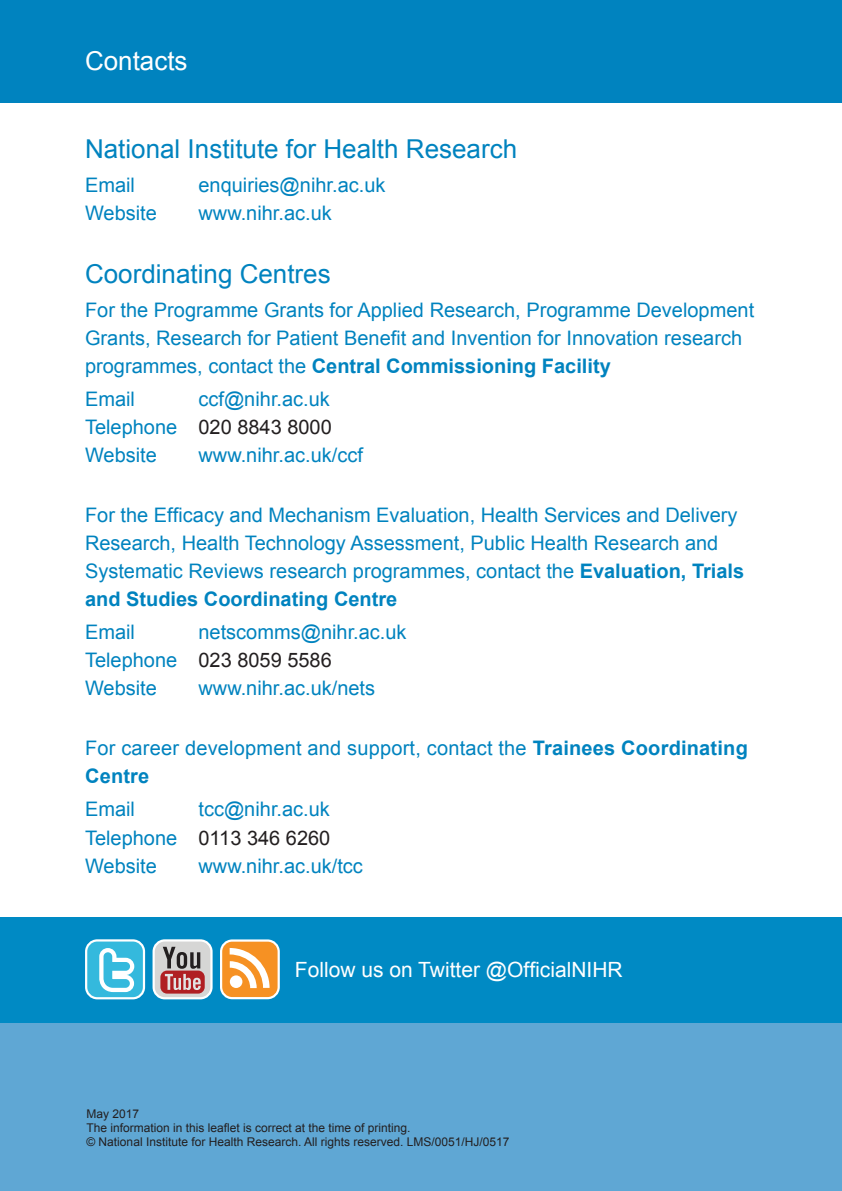
<style>
.page{position:relative;width:842px;height:1191px;background:#fff}
.page>*{position:absolute;margin:0;border:0;box-sizing:border-box;transform-origin:0 0}
.t1{font:26px "Arial";color:#0083bf}
.t2{font:26px "Arial";color:#fff}
.t3{font:21px "Arial";color:#fff}
.t4{font:20px/28px "Arial";color:#0083bf}
.t5{font:12px/14.4px "Arial";color:#231f20}
.s1{font-weight:700}
.s2{color:#231f20}
</style>
<div class="page">
<div style="left:0;top:1017px;width:842px;height:174px;background:#5fa7d4"></div>
<div style="left:0;top:917px;width:842px;height:105px;background:#008ac4"></div>
<div style="left:0;top:0;width:842px;height:102px;background:#0083bf"></div>
<div style="left:85px;top:939px;width:60px;height:60px;border:4px solid #fff;border-radius:10px"></div>
<div style="left:87px;top:941px;width:56px;height:56px;background:#34b9dd;border-radius:10px"></div>
<svg style="left:99px;top:948px;width:35px;height:44px"></svg>
<div style="left:153px;top:939px;width:60px;height:60px;border:4px solid #fff;border-radius:10px"></div>
<div style="left:155px;top:941px;width:55px;height:56px;background:#d6d6d5;border-radius:10px"></div>
<div style="left:160px;top:970px;width:45px;height:23px;background:#b01f23;border-radius:7px"></div>
<svg style="left:163px;top:946px;width:37px;height:22px"></svg>
<svg style="left:165px;top:974px;width:36px;height:16px"></svg>
<div style="left:220px;top:939px;width:60px;height:60px;border:5px solid #fff;border-radius:10px"></div>
<svg style="left:222px;top:941px;width:56px;height:56px"></svg>
<div style="left:230px;top:975px;width:12px;height:13px;background:#fff;border-radius:50%"></div>
<h1 class="t2" style="left:85px;top:44px;width:104px">Contacts</h1>
<h1 class="t1" style="left:85px;top:132px;width:434px">National Institute for Health Research</h1>
<p class="t4" style="left:85px;top:171px;width:51px">Email</p>
<p class="t4" style="left:198px;top:171px;width:189px">enquiries@nihr.ac.uk</p>
<p class="t4" style="left:85px;top:199px;width:73px">Website</p>
<p class="t4" style="left:198px;top:199px;width:135px">www.nihr.ac.uk</p>
<h1 class="t1" style="left:85px;top:257px;width:247px">Coordinating Centres</h1>
<p class="t4" style="left:85px;top:296px;width:671px">For the Programme Grants for Applied Research, Programme Development<br>Grants, Research for Patient Benefit and Invention for Innovation research programmes, contact the <span class="s1">Central Commissioning Facility</span></p>
<p class="t4" style="left:85px;top:385px;width:51px">Email</p>
<p class="t4" style="left:85px;top:385px;width:248px;text-align:justify;text-indent:113px">ccf@nihr.ac.uk Telephone <span class="s2">020 8843 8000<br></span>Website</p>
<p class="t4" style="left:198px;top:441px;width:166px">www.nihr.ac.uk/ccf</p>
<p class="t4" style="left:85px;top:501px;width:661px">For the Efficacy and Mechanism Evaluation, Health Services and Delivery Research, Health Technology Assessment, Public Health Research and Systematic Reviews research programmes, contact the <span class="s1">Evaluation, Trials and Studies Coordinating Centre</span></p>
<p class="t4" style="left:85px;top:618px;width:51px">Email</p>
<p class="t4" style="left:85px;top:618px;width:323px;text-indent:113px">netscomms@nihr.ac.uk<br>Telephone <span class="s2">023 8059 5586<br></span>Website</p>
<p class="t4" style="left:198px;top:674px;width:178px">www.nihr.ac.uk/nets</p>
<p class="t4" style="left:85px;top:734px;width:664px">For career development and support, contact the <span class="s1">Trainees Coordinating<br>Centre</span></p>
<p class="t4" style="left:85px;top:795px;width:51px">Email</p>
<p class="t4" style="left:85px;top:795px;width:247px;text-align:justify;text-indent:113px">tcc@nihr.ac.uk Telephone <span class="s2">0113 346 6260<br></span>Website</p>
<p class="t4" style="left:198px;top:851px;width:166px">www.nihr.ac.uk/tcc</p>
<p class="t3" style="left:295px;top:955px;width:329px">Follow us on Twitter @OfficialNIHR</p>
<p class="t5" style="left:86px;top:1106px;width:425px">May 2017<br>The information in this leaflet is correct at the time of printing.<br>© National Institute for Health Research. All rights reserved. LMS/0051/HJ/0517</p>
</div>
